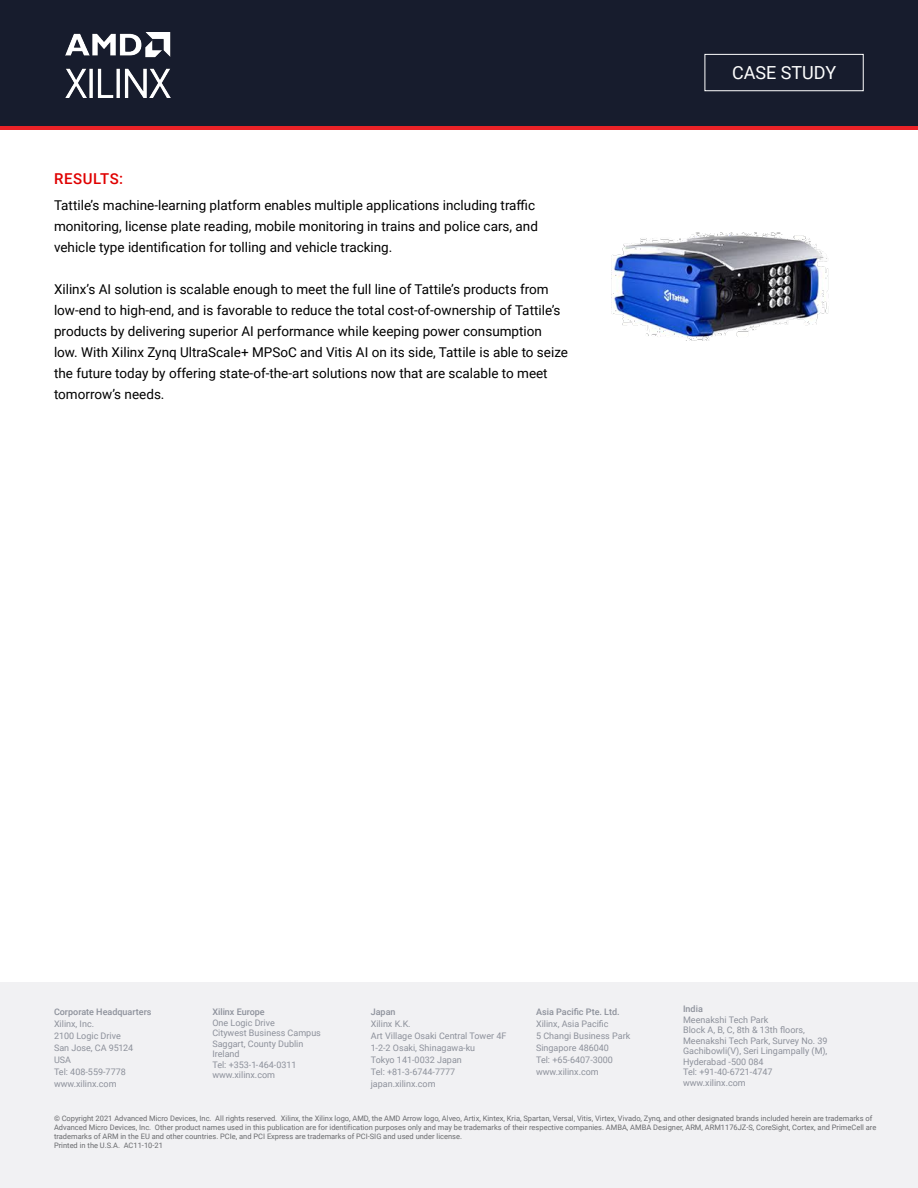
<style>
.page{position:relative;width:918px;height:1188px;background:#fff}
.page>*{position:absolute;margin:0;border:0;box-sizing:border-box;transform-origin:0 0}
.t1{font:18px "Roboto";color:#fff}
.t2{font:500 15px "Roboto";letter-spacing:.035em;color:#e00000}
.t3{font:13.5px/21px "Roboto";color:#000}
.t4{font:9px/12px "Roboto";color:#8d919b}
.t5{font:500 9px "Roboto";color:#8d919b}
.t6{font:7.5px/9px "Roboto";color:#696a6d}
</style>
<div class="page">
<div style="left:0;top:0;width:918px;height:128px;background:#171c2d"></div>
<div style="left:705px;top:54px;width:159px;height:37px;border:1px solid #fff"></div>
<div style="left:0;top:983px;width:918px;height:205px;background:#f1f1f3"></div>
<hr style="left:0;top:127px;width:917px;height:3px;background:#eb2227">
<img style="left:66px;top:32px;width:104px;height:65px">
<img style="left:611px;top:233px;width:218px;height:108px">
<p class="t2" style="left:54px;top:168px;width:70px">RESULTS:</p>
<p class="t3" style="left:54px;top:195px;width:485px">Tattile’s machine-learning platform enables multiple applications including traffic monitoring, license plate reading, mobile monitoring in trains and police cars, and vehicle type identification for tolling and vehicle tracking.</p>
<p class="t3" style="left:54px;top:279px;width:516px">Xilinx’s AI solution is scalable enough to meet the full line of Tattile’s products from low-end to high-end, and is favorable to reduce the total cost-of-ownership of Tattile’s products by delivering superior AI performance while keeping power consumption low. With Xilinx Zynq UltraScale+ MPSoC and Vitis AI on its side, Tattile is able to seize the future today by offering state-of-the-art solutions now that are scalable to meet tomorrow’s needs.</p>
<h1 class="t1" style="left:732px;top:60px;width:106px">CASE STUDY</h1>
<p class="t5" style="left:54px;top:1006px;width:99px">Corporate Headquarters</p>
<p class="t4" style="left:54px;top:1018px;width:81px">Xilinx, Inc.<br>2100 Logic Drive<br>San Jose, CA 95124<br>USA<br>Tel: 408-559-7778 www.xilinx.com</p>
<p class="t5" style="left:212px;top:1006px;width:54px">Xilinx Europe</p>
<p class="t4" style="left:212px;top:1017px;width:110px;line-height:10.5px">One Logic Drive<br>Citywest Business Campus<br>Saggart, County Dublin<br>Ireland<br>Tel: +353-1-464-0311 www.xilinx.com</p>
<p class="t5" style="left:371px;top:1006px;width:26px">Japan</p>
<p class="t4" style="left:371px;top:1018px;width:137px">Xilinx K.K.<br>Art Village Osaki Central Tower 4F<br>1-2-2 Osaki, Shinagawa-ku<br>Tokyo 141-0032 Japan<br>Tel: +81-3-6744-7777 japan.xilinx.com</p>
<p class="t5" style="left:536px;top:1006px;width:85px">Asia Pacific Pte. Ltd.</p>
<p class="t4" style="left:536px;top:1018px;width:96px">Xilinx, Asia Pacific<br>5 Changi Business Park<br>Singapore 486040<br>Tel: +65-6407-3000 www.xilinx.com</p>
<p class="t5" style="left:683px;top:1003px;width:21px">India</p>
<p class="t4" style="left:683px;top:1014px;width:146px;line-height:10.5px">Meenakshi Tech Park<br>Block A, B, C, 8th &amp; 13th floors,<br>Meenakshi Tech Park, Survey No. 39<br>Gachibowli(V), Seri Lingampally (M),<br>Hyderabad -500 084<br>Tel: +91-40-6721-4747 www.xilinx.com</p>
<p class="t6" style="left:54px;top:1113px;width:824px">© Copyright 2021 Advanced Micro Devices, Inc. All rights reserved. Xilinx, the Xilinx logo, AMD, the AMD Arrow logo, Alveo, Artix, Kintex, Kria, Spartan, Versal, Vitis, Virtex, Vivado, Zynq, and other designated brands included herein are trademarks of Advanced Micro Devices, Inc. Other product names used in this publication are for identification purposes only and may be trademarks of their respective companies. AMBA, AMBA Designer, ARM, ARM1176JZ-S, CoreSight, Cortex, and PrimeCell are trademarks of ARM in the EU and other countries. PCIe, and PCI Express are trademarks of PCI-SIG and used under license.<br>Printed in the U.S.A. AC11-10-21</p>
</div>
